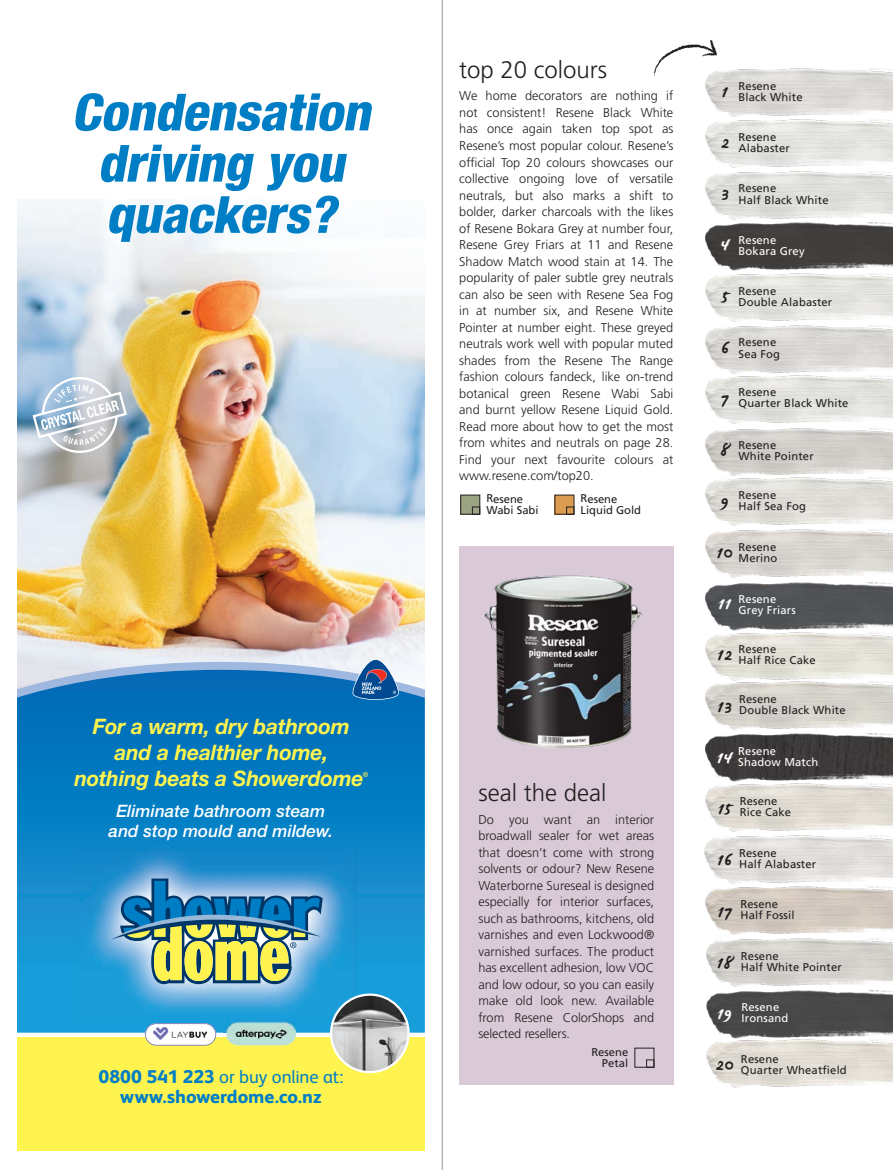
<style>
.page{position:relative;width:893px;height:1170px;background:#fff}
.page>*{position:absolute;margin:0;border:0;box-sizing:border-box;transform-origin:0 0}
.t1{font:italic 800 condensed 51.15px/51.2px "Helvetica Neue";color:#007ec5;text-align:center;scale:1.05 1}
.t2{font:300 24px "Frutiger LT Std";color:#231f20}
.t3{font:italic 700 21.3px/25.7px "Helvetica Neue";letter-spacing:-.01em;color:#fff34f;text-align:center}
.t4{font:19.5px "James Paul";letter-spacing:.035em;color:#231f20}
.t5{font:19.5px "James Paul";color:#fff}
.t6{font:800 18.45px/19.8px "Xerox Sans";letter-spacing:-.005em;color:#007ec5;text-align:center}
.t7{font:italic 500 17.1px/20px "Helvetica Neue";color:#fff;text-align:center}
.t8{font:300 12.75px/16.5px "Frutiger LT Std";color:#231f20;text-align:justify}
.t9{font:11.25px/11.2px "Frutiger LT Std";letter-spacing:.015em;color:#231f20}
.t10{font:11.25px/11.2px "Frutiger LT Std";letter-spacing:.015em;color:#fff}
.t11{font:italic 500 7.05px "Helvetica Neue";color:#fff34f}
.s1{font-weight:400}
</style>
<div class="page">
<hr style="left:442px;top:0;width:1px;height:1169px;background:#939598">
<svg style="left:17px;top:721px;width:408px;height:311px;background:#0882c6"></svg>
<img style="left:17px;top:200px;width:408px;height:457px">
<div style="left:17px;top:1037px;width:408px;height:113px;background:#fff34f"></div>
<img style="left:80px;top:845px;width:275px;height:171px">
<svg style="left:111px;top:878px;width:212px;height:106px;background:#73a2a1"></svg>
<svg style="left:31px;top:375px;width:97px;height:80px;background:#bdcad5"></svg>
<img style="left:331px;top:994px;width:78px;height:77px;border-radius:39px">
<div style="left:330px;top:993px;width:80px;height:80px;border:2px solid #fff;border-radius:50%"></div>
<svg style="left:17px;top:657px;width:408px;height:64px;background:#448dc5"></svg>
<svg style="left:145px;top:1023px;width:71px;height:22px"></svg>
<img style="left:153px;top:1027px;width:54px;height:12px">
<img style="left:224px;top:1020px;width:71px;height:26px">
<div style="left:459px;top:546px;width:214px;height:538px;background:#dacad7"></div>
<img style="left:484px;top:575px;width:158px;height:173px">
<img style="left:706px;top:990px;width:187px;height:46px">
<img style="left:706px;top:1036px;width:187px;height:52px">
<img style="left:706px;top:938px;width:187px;height:49px">
<img style="left:705px;top:886px;width:188px;height:49px">
<img style="left:704px;top:835px;width:189px;height:49px">
<img style="left:705px;top:733px;width:188px;height:47px">
<img style="left:705px;top:683px;width:188px;height:47px">
<img style="left:705px;top:376px;width:188px;height:98px">
<img style="left:705px;top:529px;width:188px;height:100px">
<img style="left:705px;top:780px;width:188px;height:52px">
<img style="left:705px;top:474px;width:188px;height:52px">
<img style="left:705px;top:68px;width:188px;height:49px">
<img style="left:705px;top:325px;width:188px;height:51px">
<img style="left:705px;top:119px;width:188px;height:49px">
<img style="left:705px;top:171px;width:188px;height:48px">
<img style="left:705px;top:219px;width:188px;height:52px">
<img style="left:705px;top:273px;width:188px;height:49px">
<img style="left:705px;top:629px;width:188px;height:54px">
<svg style="left:654px;top:40px;width:63px;height:37px"></svg>
<div style="left:461px;top:495px;width:19px;height:19px;background:#9ba583"></div>
<div style="left:460px;top:495px;width:20px;height:19px;border:1px solid #231f20"></div>
<div style="left:472px;top:506px;width:8px;height:8px;border:1px solid #231f20"></div>
<div style="left:555px;top:495px;width:19px;height:19px;background:#dc9c51"></div>
<div style="left:566px;top:506px;width:8px;height:8px;border:1px solid #231f20"></div>
<div style="left:646px;top:1059px;width:8px;height:8px;border:1px solid #231f20"></div>
<h1 class="t1" style="left:71px;top:86px;width:297px">Condensation driving you quackers?</h1>
<h3 class="t3" style="left:74px;top:713px;width:291px">For a warm, dry bathroom and a healthier home, nothing beats a Showerdome</h3>
<p class="t11" style="left:363px;top:770px;width:7px">®</p>
<h3 class="t7" style="left:109px;top:801px;width:226px">Eliminate bathroom steam and stop mould and mildew.</h3>
<h3 class="t6" style="left:98px;top:1065px;width:246px">0800 541 223 <span class="s1">or buy online at: </span>www.showerdome.co.nz</h3>
<h2 class="t2" style="left:459px;top:56px;width:150px">top 20 colours</h2>
<p class="t8" style="left:459px;top:88px;width:216px">We home decorators are nothing if not consistent! Resene Black White has once again taken top spot as Resene’s most popular colour. Resene’s official Top 20 colours showcases our collective ongoing love of versatile neutrals, but also marks a shift to bolder, darker charcoals with the likes of Resene Bokara Grey at number four, Resene Grey Friars at 11 and Resene Shadow Match wood stain at 14. The popularity of paler subtle grey neutrals can also be seen with Resene Sea Fog in at number six, and Resene White Pointer at number eight. These greyed neutrals work well with popular muted shades from the Resene The Range fashion colours fandeck, like on-trend botanical green Resene Wabi Sabi and burnt yellow Resene Liquid Gold.<br>Read more about how to get the most from whites and neutrals on page 28.<br>Find your next favourite colours at www.resene.com/top20.</p>
<p class="t9" style="left:486px;top:493px;width:54px">Resene<br>Wabi Sabi</p>
<p class="t9" style="left:580px;top:493px;width:62px">Resene<br>Liquid Gold</p>
<h2 class="t2" style="left:478px;top:778px;width:130px">seal the deal</h2>
<p class="t8" style="left:478px;top:811px;width:177px">Do you want an interior broadwall sealer for wet areas that doesn’t come with strong solvents or odour? New Resene Waterborne Sureseal is designed especially for interior surfaces, such as bathrooms, kitchens, old varnishes and even Lockwood® varnished surfaces. The product has excellent adhesion, low VOC and low odour, so you can easily make old look new. Available from Resene ColorShops and selected resellers.</p>
<p class="t9" style="left:591px;top:1046px;width:38px;text-align:right">Resene<br>Petal</p>
<h3 class="t4" style="left:722px;top:81px;width:7px">1</h3>
<p class="t9" style="left:738px;top:80px;width:66px">Resene<br>Black White</p>
<h3 class="t4" style="left:721px;top:132px;width:10px">2</h3>
<p class="t9" style="left:738px;top:131px;width:53px">Resene<br>Alabaster</p>
<h3 class="t4" style="left:721px;top:183px;width:9px">3</h3>
<h3 class="t5" style="left:720px;top:234px;width:10px">4</h3>
<p class="t9" style="left:738px;top:183px;width:92px">Resene<br>Half Black White</p>
<p class="t10" style="left:738px;top:234px;width:68px">Resene<br>Bokara Grey</p>
<p class="t9" style="left:738px;top:285px;width:95px">Resene<br>Double Alabaster</p>
<h3 class="t4" style="left:721px;top:286px;width:8px">5</h3>
<h3 class="t4" style="left:721px;top:337px;width:10px">6</h3>
<p class="t9" style="left:738px;top:337px;width:43px">Resene<br>Sea Fog</p>
<p class="t9" style="left:738px;top:386px;width:111px">Resene<br>Quarter Black White</p>
<h3 class="t4" style="left:721px;top:388px;width:9px">7</h3>
<h3 class="t4" style="left:720px;top:439px;width:10px">8</h3>
<p class="t9" style="left:738px;top:439px;width:77px">Resene<br>White Pointer</p>
<p class="t9" style="left:738px;top:489px;width:69px">Resene<br>Half Sea Fog</p>
<h3 class="t4" style="left:721px;top:491px;width:9px">9</h3>
<h3 class="t4" style="left:717px;top:542px;width:17px">10</h3>
<p class="t9" style="left:738px;top:541px;width:40px">Resene<br>Merino</p>
<p class="t10" style="left:738px;top:593px;width:59px">Resene<br>Grey Friars</p>
<h3 class="t5" style="left:719px;top:593px;width:14px">11</h3>
<p class="t9" style="left:738px;top:643px;width:79px">Resene<br>Half Rice Cake</p>
<h3 class="t4" style="left:717px;top:644px;width:16px">12</h3>
<p class="t9" style="left:739px;top:693px;width:108px">Resene<br>Double Black White</p>
<h3 class="t4" style="left:718px;top:695px;width:16px">13</h3>
<h3 class="t5" style="left:717px;top:747px;width:16px">14</h3>
<p class="t10" style="left:738px;top:745px;width:81px">Resene<br>Shadow Match</p>
<p class="t9" style="left:740px;top:795px;width:53px">Resene<br>Rice Cake</p>
<h3 class="t4" style="left:718px;top:798px;width:14px">15</h3>
<h3 class="t4" style="left:717px;top:849px;width:16px">16</h3>
<p class="t9" style="left:739px;top:847px;width:79px">Resene<br>Half Alabaster</p>
<p class="t9" style="left:740px;top:898px;width:56px">Resene<br>Half Fossil</p>
<h3 class="t4" style="left:718px;top:900px;width:15px">17</h3>
<h3 class="t4" style="left:717px;top:951px;width:16px">18</h3>
<p class="t9" style="left:741px;top:950px;width:103px">Resene<br>Half White Pointer</p>
<h3 class="t5" style="left:718px;top:1003px;width:16px">19</h3>
<h3 class="t4" style="left:716px;top:1054px;width:20px">20</h3>
<p class="t10" style="left:741px;top:1001px;width:48px">Resene<br>Ironsand</p>
<p class="t9" style="left:741px;top:1052px;width:107px">Resene<br>Quarter Wheatfield</p>
</div>
